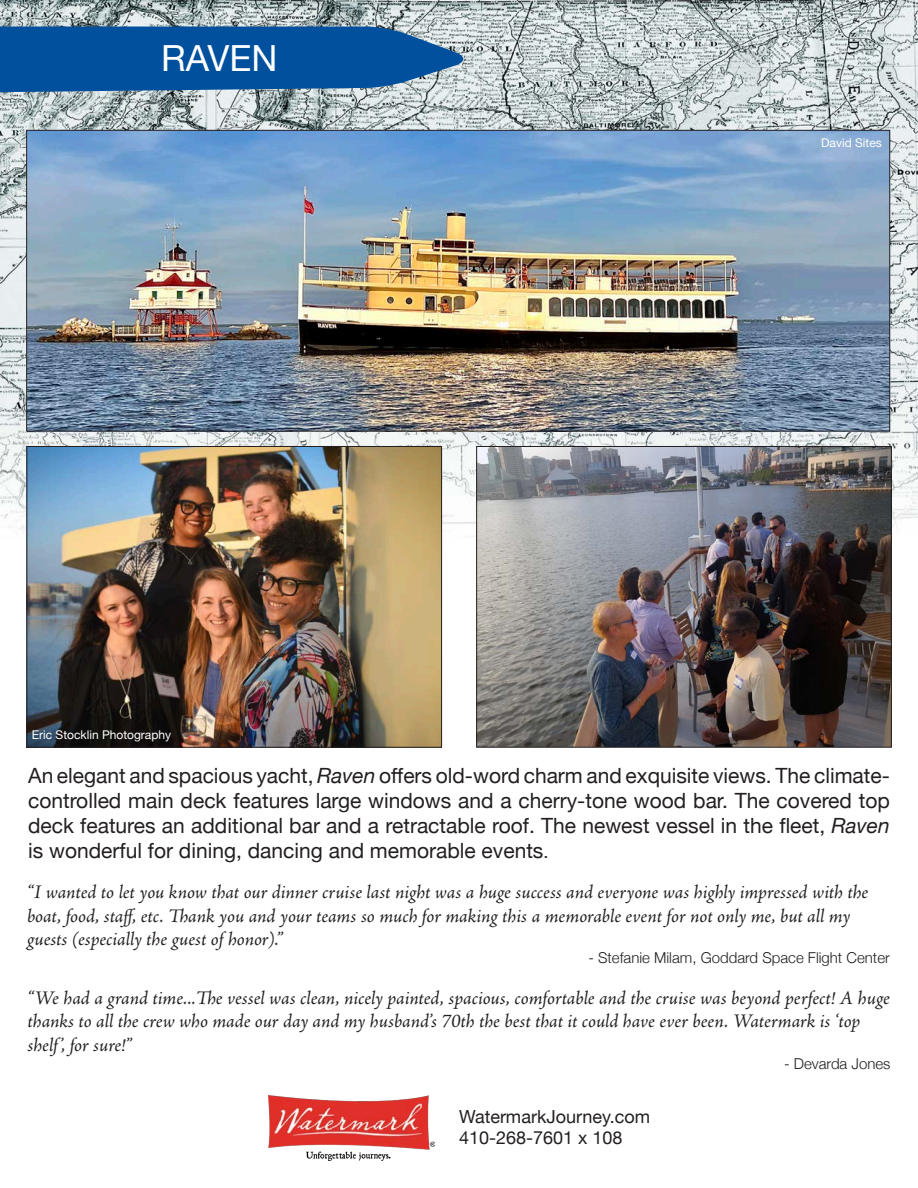
<style>
.page{position:relative;width:918px;height:1188px;background:#fff}
.page>*{position:absolute;margin:0;border:0;box-sizing:border-box;transform-origin:0 0}
.t1{font:36px "Helvetica Neue";color:#fff}
.t2{font:21px/25.2px "Helvetica Neue";color:#231f20;text-align:justify}
.t3{font:italic 19.5px/23.4px "Adobe Jenson Pro";letter-spacing:-.005em;color:#231f20}
.t4{font:18px "Helvetica Neue";color:#231f20}
.t5{font:300 15px "Helvetica Neue";color:#231f20}
.t6{font:12px "Helvetica Neue";color:#fff}
.s1{font-style:italic}
.s2{font-size:18px}
</style>
<div class="page">
<img style="left:0;top:0;width:918px;height:748px">
<img style="left:28px;top:132px;width:860px;height:297px">
<img style="left:29px;top:448px;width:411px;height:298px">
<div style="left:27px;top:446px;width:415px;height:302px;border:1px solid #231f20"></div>
<img style="left:478px;top:448px;width:412px;height:298px">
<div style="left:476px;top:446px;width:416px;height:302px;border:1px solid #231f20"></div>
<img style="left:268px;top:1095px;width:167px;height:66px">
<svg style="left:0;top:27px;width:466px;height:65px;background:#155da2"></svg>
<p class="t1" style="left:161px;top:32px;width:118px">RAVEN</p>
<p class="t6" style="left:32px;top:726px;width:141px">Eric Stocklin Photography</p>
<p class="t6" style="left:821px;top:135px;width:62px">David Sites</p>
<p class="t2" style="left:28px;top:764px;width:863px">An elegant and spacious yacht, <span class="s1">Raven</span> offers old-word charm and exquisite views. The climate&shy;controlled main deck features large windows and a cherry-tone wood bar. The covered top deck features an additional bar and a retractable roof. The newest vessel in the fleet, <span class="s1">Raven </span>is wonderful for dining, dancing and memorable events<span class="s2">.</span></p>
<p class="t3" style="left:27px;top:882px;width:843px">“I wanted to let you know that our dinner cruise last night was a huge success and everyone was highly impressed with the boat, food, staff, etc. Thank you and your teams so much for making this a memorable event for not only me, but all my guests (especially the guest of honor).”</p>
<p class="t5" style="left:588px;top:946px;width:303px">- Stefanie Milam, Goddard Space Flight Center</p>
<p class="t3" style="left:28px;top:987px;width:864px">“We had a grand time...The vessel was clean, nicely painted, spacious, comfortable and the cruise was beyond perfect! A huge thanks to all the crew who made our day and my husband’s 70th the best that it could have ever been. Watermark is ‘top shelf’, for sure!”</p>
<p class="t5" style="left:784px;top:1051px;width:108px">- Devarda Jones</p>
<p class="t4" style="left:459px;top:1103px;width:193px">WatermarkJourney.com</p>
<p class="t4" style="left:459px;top:1125px;width:165px">410-268-7601 x 108</p>
</div>
